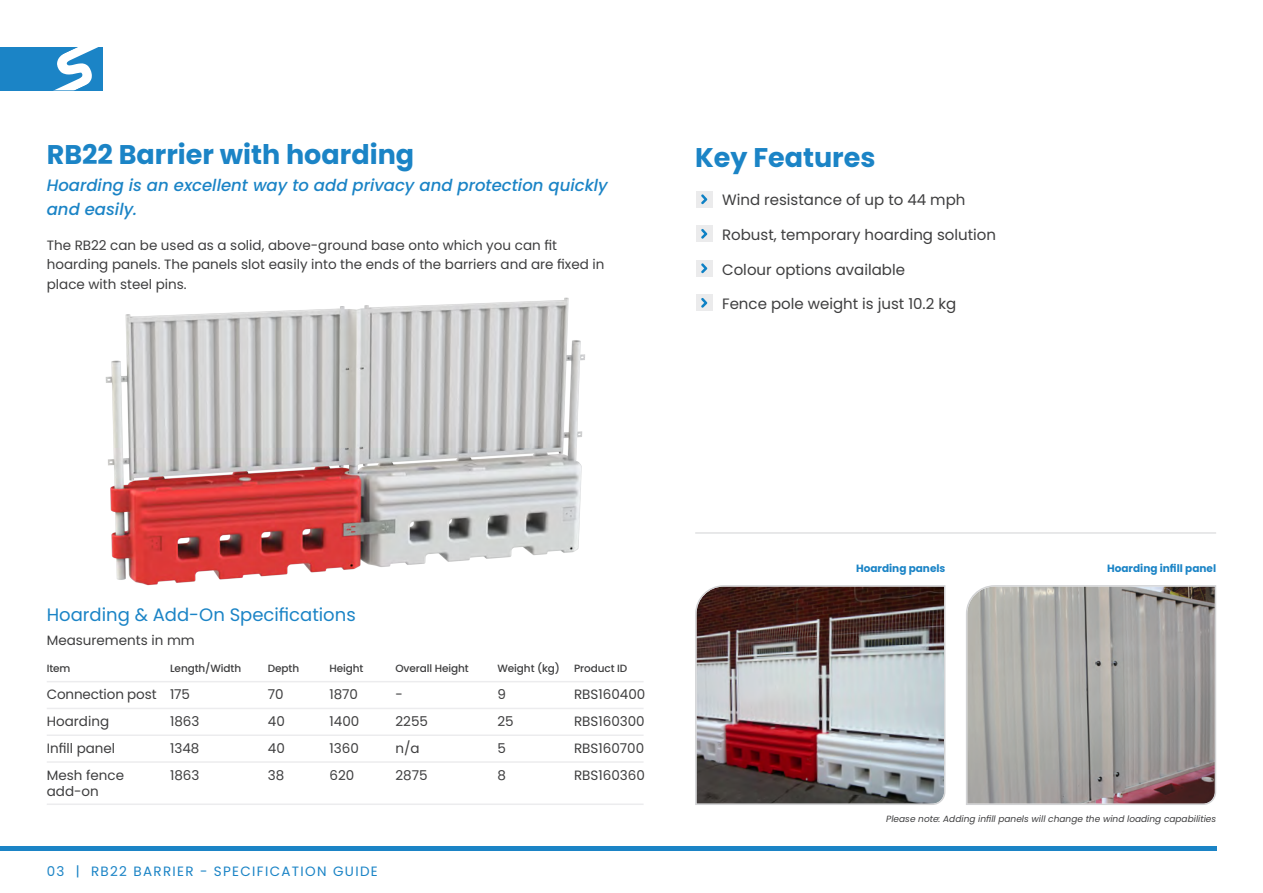
<style>
.page{position:relative;width:1263px;height:893px;background:#fff}
.page>*{position:absolute;margin:0;border:0;box-sizing:border-box;transform-origin:0 0}
.t1{font:700 27px "Poppins";color:#1b84c6}
.t2{font:18px "Poppins";color:#1b84c6}
.t3{font:italic 500 16.5px/24px "Poppins";color:#1b84c6}
.t4{font:15px "Poppins";color:#3e3e3f}
.t5{font:13.5px/19.5px "Poppins";color:#3e3e3f}
.t6{font:13.5px "Poppins";letter-spacing:.1em;color:#1b84c6}
.t7{font:500 10.5px "Poppins";letter-spacing:-.01em;color:#3e3e3f}
.t8{font:700 10.5px "Poppins";color:#1b84c6}
.t9{font:italic 9px "Poppins";color:#3e3e3f}
</style>
<div class="page">
<div style="left:0;top:47px;width:102px;height:43px;background:#1b84c6"></div>
<svg style="left:55px;top:47px;width:43px;height:43px"></svg>
<hr style="left:0;top:846px;width:1216px;height:4px;background:#1b84c6">
<div style="left:696px;top:191px;width:17px;height:17px;background:#ebebec"></div>
<svg style="left:701px;top:194px;width:6px;height:10px"></svg>
<div style="left:696px;top:225px;width:17px;height:17px;background:#ebebec"></div>
<svg style="left:701px;top:229px;width:6px;height:10px"></svg>
<div style="left:696px;top:260px;width:17px;height:17px;background:#ebebec"></div>
<svg style="left:701px;top:263px;width:6px;height:10px"></svg>
<div style="left:696px;top:294px;width:17px;height:17px;background:#ebebec"></div>
<svg style="left:701px;top:298px;width:6px;height:10px"></svg>
<img style="left:695px;top:585px;width:251px;height:220px">
<svg style="left:966px;top:585px;width:251px;height:220px;background:#a4a09e"></svg>
<img style="left:105px;top:297px;width:480px;height:289px">
<hr style="left:47px;top:708px;width:597px;height:1px;background:#ececee">
<hr style="left:47px;top:681px;width:597px;height:1px;background:#ececee">
<hr style="left:47px;top:734px;width:597px;height:2px;background:#ececee">
<hr style="left:47px;top:761px;width:597px;height:2px;background:#ececee">
<hr style="left:47px;top:803px;width:597px;height:2px;background:#ececee">
<hr style="left:695px;top:533px;width:521px;height:1px;background:#d1d2d4">
<p class="t1" style="left:47px;top:139px;width:369px">RB22 Barrier with hoarding</p>
<p class="t3" style="left:47px;top:174px;width:562px">Hoarding is an excellent way to add privacy and protection quickly and easily.</p>
<p class="t5" style="left:47px;top:236px;width:512px">The RB22 can be used as a solid, above-ground base onto which you can fit</p>
<p class="t5" style="left:47px;top:255px;width:559px">hoarding panels. The panels slot easily into the ends of the barriers and are fixed in place with steel pins.</p>
<p class="t1" style="left:695px;top:141px;width:182px">Key Features</p>
<p class="t4" style="left:722px;top:192px;width:245px">Wind resistance of up to 44 mph</p>
<p class="t4" style="left:722px;top:226px;width:276px">Robust, temporary hoarding solution</p>
<p class="t4" style="left:722px;top:261px;width:184px">Colour options available</p>
<p class="t4" style="left:722px;top:295px;width:236px">Fence pole weight is just 10.2 kg</p>
<p class="t2" style="left:47px;top:604px;width:310px">Hoarding &amp; Add-On Specifications</p>
<p class="t5" style="left:47px;top:630px;width:150px">Measurements in mm</p>
<p class="t7" style="left:47px;top:662px;width:25px">Item</p>
<p class="t7" style="left:170px;top:662px;width:73px">Length/Width</p>
<p class="t7" style="left:268px;top:662px;width:33px">Depth</p>
<p class="t7" style="left:330px;top:662px;width:35px">Height</p>
<p class="t7" style="left:395px;top:662px;width:75px">Overall Height</p>
<p class="t7" style="left:497px;top:662px;width:64px">Weight (kg)</p>
<p class="t7" style="left:574px;top:662px;width:55px">Product ID</p>
<p class="t5" style="left:47px;top:684px;width:145px">Connection post 175</p>
<p class="t5" style="left:268px;top:684px;width:17px">70</p>
<p class="t5" style="left:330px;top:684px;width:30px">1870</p>
<p class="t5" style="left:395px;top:684px;width:9px">-</p>
<p class="t5" style="left:497px;top:684px;width:10px">9</p>
<p class="t5" style="left:574px;top:684px;width:73px">RBS160400</p>
<p class="t5" style="left:47px;top:711px;width:64px">Hoarding</p>
<p class="t5" style="left:170px;top:711px;width:31px">1863</p>
<p class="t5" style="left:268px;top:711px;width:18px">40</p>
<p class="t5" style="left:330px;top:711px;width:31px">1400</p>
<p class="t5" style="left:395px;top:711px;width:34px">2255</p>
<p class="t5" style="left:497px;top:711px;width:18px">25</p>
<p class="t5" style="left:574px;top:711px;width:72px">RBS160300</p>
<p class="t5" style="left:47px;top:738px;width:70px">Infill panel</p>
<p class="t5" style="left:170px;top:738px;width:31px">1348</p>
<p class="t5" style="left:268px;top:738px;width:18px">40</p>
<p class="t5" style="left:330px;top:738px;width:31px">1360</p>
<p class="t5" style="left:395px;top:738px;width:26px">n/a</p>
<p class="t5" style="left:497px;top:738px;width:10px">5</p>
<p class="t5" style="left:574px;top:738px;width:72px">RBS160700</p>
<p class="t5" style="left:47px;top:765px;width:79px">Mesh fence</p>
<p class="t5" style="left:170px;top:765px;width:31px">1863</p>
<p class="t5" style="left:268px;top:765px;width:18px">38</p>
<p class="t5" style="left:330px;top:765px;width:26px">620</p>
<p class="t5" style="left:395px;top:765px;width:34px">2875</p>
<p class="t5" style="left:497px;top:765px;width:10px">8</p>
<p class="t5" style="left:574px;top:765px;width:72px">RBS160360</p>
<p class="t5" style="left:47px;top:781px;width:54px">add-on</p>
<p class="t6" style="left:47px;top:863px;width:333px">03 | RB22 BARRIER - SPECIFICATION GUIDE</p>
<p class="t8" style="left:856px;top:563px;width:91px">Hoarding panels</p>
<p class="t8" style="left:1107px;top:563px;width:111px">Hoarding infill panel</p>
<p class="t9" style="left:886px;top:813px;width:331px">Please note: Adding infill panels will change the wind loading capabilities</p>
</div>
